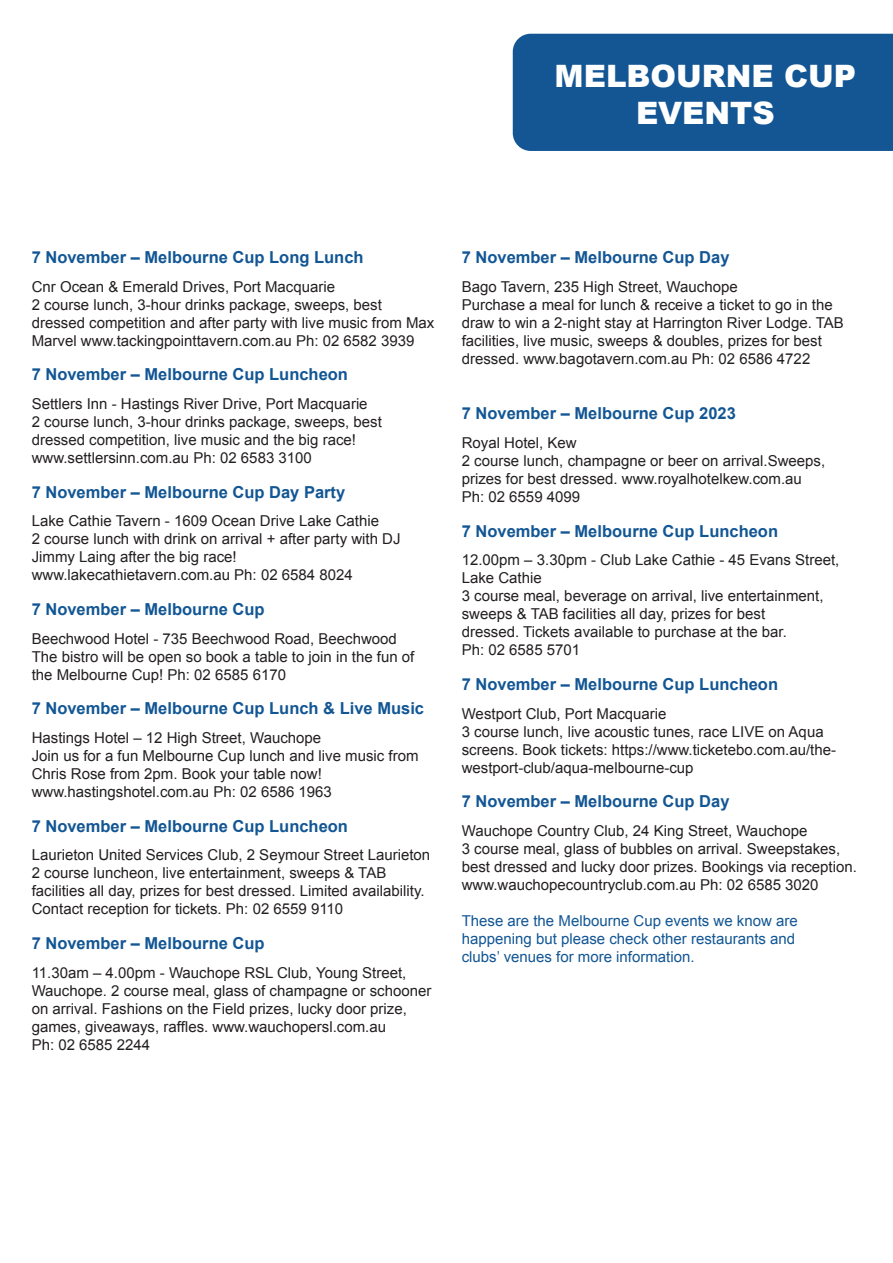
<style>
.page{position:relative;width:893px;height:1263px;background:#fff}
.page>*{position:absolute;margin:0;border:0;box-sizing:border-box;transform-origin:0 0}
.t1{font:900 30.9px/37px "Arial";color:#fff;text-align:center}
.t2{font:700 16.5px "Arial";color:#125694}
.t3{font:15px/18px "Arial";color:#231f20}
.t4{font:15px/18px "Arial";color:#125694}
</style>
<div class="page">
<div style="left:513px;top:34px;width:380px;height:117px;background:#145694"></div>
<p class="t1" style="left:555px;top:56px;width:303px">MELBOURNE CUP<br>EVENTS</p>
<p class="t2" style="left:32px;top:246px;width:333px">7 November – Melbourne Cup Long Lunch</p>
<p class="t3" style="left:32px;top:278px;width:305px">Cnr Ocean &amp; Emerald Drives, Port Macquarie</p>
<p class="t3" style="left:32px;top:296px;width:404px">2 course lunch, 3-hour drinks package, sweeps, best dressed competition and after party with live music from Max<br>Marvel www.tackingpointtavern.com.au Ph: 02 6582 3939</p>
<p class="t2" style="left:32px;top:364px;width:318px">7 November – Melbourne Cup Luncheon</p>
<p class="t3" style="left:32px;top:395px;width:337px">Settlers Inn - Hastings River Drive, Port Macquarie</p>
<p class="t3" style="left:32px;top:413px;width:352px">2 course lunch, 3-hour drinks package, sweeps, best dressed competition, live music and the big race!</p>
<p class="t3" style="left:32px;top:449px;width:282px">www.settlersinn.com.au Ph: 02 6583 3100</p>
<p class="t2" style="left:32px;top:481px;width:315px">7 November – Melbourne Cup Day Party</p>
<p class="t3" style="left:32px;top:512px;width:349px">Lake Cathie Tavern - 1609 Ocean Drive Lake Cathie</p>
<p class="t3" style="left:32px;top:530px;width:370px">2 course lunch with drink on arrival + after party with DJ<br>Jimmy Laing after the big race!</p>
<p class="t3" style="left:32px;top:566px;width:323px">www.lakecathietavern.com.au Ph: 02 6584 8024</p>
<p class="t2" style="left:32px;top:598px;width:234px">7 November – Melbourne Cup</p>
<p class="t3" style="left:32px;top:629px;width:367px">Beechwood Hotel - 735 Beechwood Road, Beechwood</p>
<p class="t3" style="left:32px;top:647px;width:384px">The bistro will be open so book a table to join in the fun of the Melbourne Cup! Ph: 02 6585 6170</p>
<p class="t2" style="left:32px;top:698px;width:394px">7 November – Melbourne Cup Lunch &amp; Live Music</p>
<p class="t3" style="left:32px;top:729px;width:291px">Hastings Hotel – 12 High Street, Wauchope</p>
<p class="t3" style="left:32px;top:747px;width:388px">Join us for a fun Melbourne Cup lunch and live music from<br>Chris Rose from 2pm. Book your table now!</p>
<p class="t3" style="left:32px;top:783px;width:302px">www.hastingshotel.com.au Ph: 02 6586 1963</p>
<p class="t2" style="left:32px;top:815px;width:318px">7 November – Melbourne Cup Luncheon</p>
<p class="t3" style="left:32px;top:846px;width:400px">Laurieton United Services Club, 2 Seymour Street Laurieton</p>
<p class="t3" style="left:32px;top:864px;width:394px">2 course luncheon, live entertainment, sweeps &amp; TAB facilities all day, prizes for best dressed. Limited availability.</p>
<p class="t3" style="left:32px;top:900px;width:313px">Contact reception for tickets. Ph: 02 6559 9110</p>
<p class="t2" style="left:32px;top:932px;width:234px">7 November – Melbourne Cup</p>
<p class="t3" style="left:32px;top:963px;width:401px">11.30am – 4.00pm - Wauchope RSL Club, Young Street, Wauchope. 2 course meal, glass of champagne or schooner on arrival. Fashions on the Field prizes, lucky door prize, games, giveaways, raffles. www.wauchopersl.com.au<br>Ph: 02 6585 2244</p>
<p class="t2" style="left:462px;top:246px;width:269px">7 November – Melbourne Cup Day</p>
<p class="t3" style="left:462px;top:278px;width:277px">Bago Tavern, 235 High Street, Wauchope</p>
<p class="t3" style="left:462px;top:296px;width:384px">Purchase a meal for lunch &amp; receive a ticket to go in the draw to win a 2-night stay at Harrington River Lodge. TAB facilities, live music, sweeps &amp; doubles, prizes for best dressed. www.bagotavern.com.au Ph: 02 6586 4722</p>
<p class="t2" style="left:462px;top:403px;width:276px">7 November – Melbourne Cup 2023</p>
<p class="t3" style="left:462px;top:434px;width:117px">Royal Hotel, Kew</p>
<p class="t3" style="left:462px;top:452px;width:365px">2 course lunch, champagne or beer on arrival.Sweeps, prizes for best dressed. www.royalhotelkew.com.au<br>Ph: 02 6559 4099</p>
<p class="t2" style="left:462px;top:520px;width:318px">7 November – Melbourne Cup Luncheon</p>
<p class="t3" style="left:462px;top:551px;width:379px">12.00pm – 3.30pm - Club Lake Cathie - 45 Evans Street,<br>Lake Cathie</p>
<p class="t3" style="left:462px;top:587px;width:363px">3 course meal, beverage on arrival, live entertainment, sweeps &amp; TAB facilities all day, prizes for best dressed. Tickets available to purchase at the bar.<br>Ph: 02 6585 5701</p>
<p class="t2" style="left:462px;top:673px;width:318px">7 November – Melbourne Cup Luncheon</p>
<p class="t3" style="left:462px;top:704px;width:206px">Westport Club, Port Macquarie</p>
<p class="t3" style="left:462px;top:722px;width:376px">3 course lunch, live acoustic tunes, race LIVE on Aqua screens. Book tickets: https://www.ticketebo.com.au/the&shy;westport-club/aqua-melbourne-cup</p>
<p class="t2" style="left:462px;top:791px;width:269px">7 November – Melbourne Cup Day</p>
<p class="t3" style="left:462px;top:822px;width:347px">Wauchope Country Club, 24 King Street, Wauchope</p>
<p class="t3" style="left:462px;top:840px;width:397px">3 course meal, glass of bubbles on arrival. Sweepstakes, best dressed and lucky door prizes. Bookings via reception.</p>
<p class="t3" style="left:462px;top:876px;width:358px">www.wauchopecountryclub.com.au Ph: 02 6585 3020</p>
<p class="t4" style="left:462px;top:912px;width:337px">These are the Melbourne Cup events we know are happening but please check other restaurants and</p>
<p class="t4" style="left:462px;top:948px;width:234px">clubs’ venues for more information.</p>
</div>
